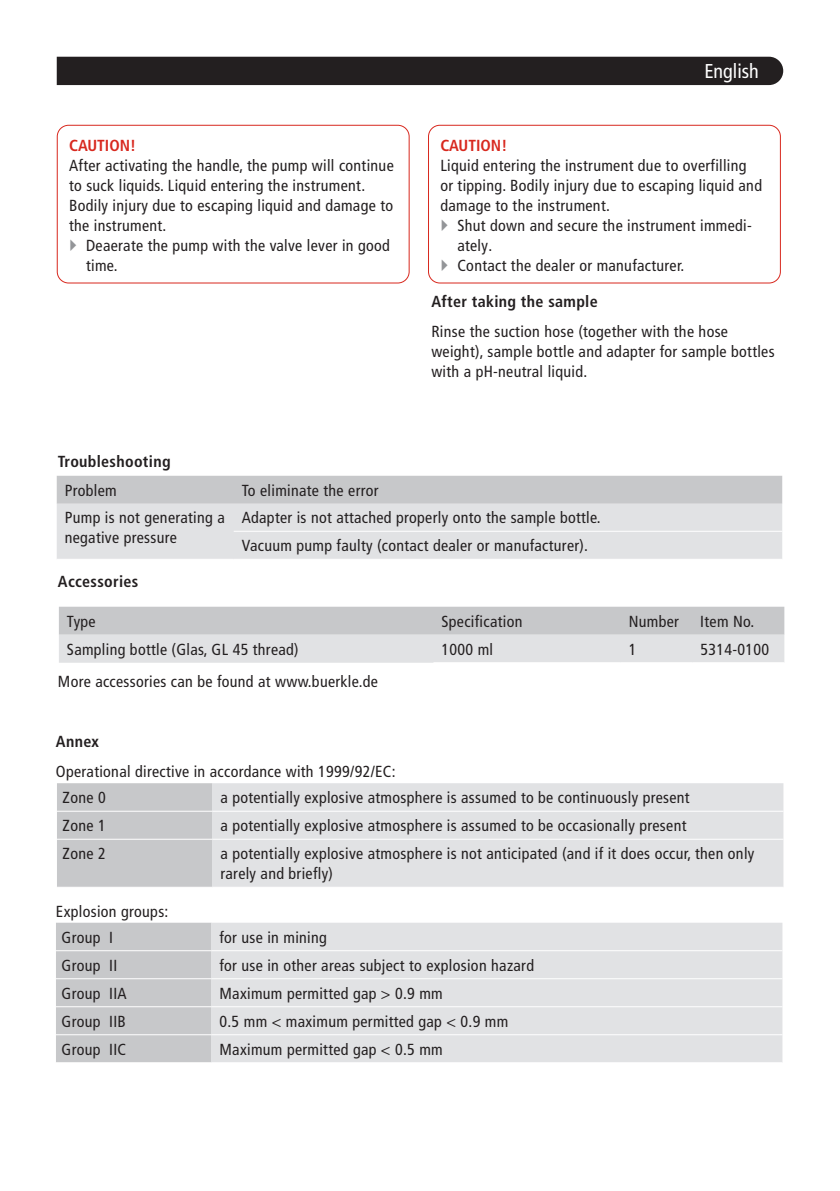
<style>
.page{position:relative;width:840px;height:1191px;background:#fff}
.page>*{position:absolute;margin:0;border:0;box-sizing:border-box;transform-origin:0 0}
.t1{font:condensed 20px "Frutiger LT Pro";color:#fff}
.t2{font:condensed 16px/20px "Frutiger LT Pro";letter-spacing:.02em;color:#231f20}
.t3{font:700 condensed 16px "Frutiger LT Pro";letter-spacing:.02em;color:#231f20}
.t4{font:700 condensed 16px "Frutiger LT Pro";color:#d8281e}
</style>
<div class="page">
<div style="left:57px;top:57px;width:725px;height:28px;background:#231f20"></div>
<div style="left:57px;top:125px;width:352px;height:158px;border:1px solid #d8281e;border-radius:11px"></div>
<div style="left:428px;top:125px;width:352px;height:158px;border:1px solid #d8281e;border-radius:11px"></div>
<svg style="left:57px;top:476px;width:724px;height:83px;background:#d8d9db"></svg>
<hr style="left:233px;top:531px;width:548px;height:1px;background:#fff">
<svg style="left:59px;top:606px;width:724px;height:56px;background:#d4d5d7"></svg>
<div style="left:57px;top:783px;width:155px;height:103px;background:#c7c8ca"></div>
<div style="left:212px;top:783px;width:571px;height:103px;background:#e1e2e4"></div>
<hr style="left:57px;top:810px;width:155px;height:1px;background:#fff">
<hr style="left:212px;top:810px;width:571px;height:1px;background:#fff">
<hr style="left:57px;top:838px;width:155px;height:1px;background:#fff">
<hr style="left:212px;top:838px;width:571px;height:1px;background:#fff">
<div style="left:56px;top:922px;width:155px;height:140px;background:#c7c8ca"></div>
<div style="left:211px;top:922px;width:571px;height:140px;background:#e1e2e4"></div>
<hr style="left:56px;top:950px;width:155px;height:1px;background:#fff">
<hr style="left:211px;top:950px;width:571px;height:1px;background:#fff">
<hr style="left:56px;top:978px;width:155px;height:1px;background:#fff">
<hr style="left:211px;top:978px;width:571px;height:1px;background:#fff">
<hr style="left:56px;top:1006px;width:155px;height:1px;background:#fff">
<hr style="left:211px;top:1006px;width:571px;height:1px;background:#fff">
<hr style="left:56px;top:1034px;width:155px;height:1px;background:#fff">
<hr style="left:211px;top:1034px;width:571px;height:1px;background:#fff">
<p class="t4" style="left:69px;top:136px;width:68px">CAUTION!</p>
<p class="t2" style="left:69px;top:156px;width:326px">After activating the handle, the pump will continue to suck liquids. Liquid entering the instrument.<br>Bodily injury due to escaping liquid and damage to the instrument.</p>
<p class="t2" style="left:86px;top:236px;width:305px">Deaerate the pump with the valve lever in good time.</p>
<p class="t3" style="left:58px;top:452px;width:114px">Troubleshooting</p>
<p class="t1" style="left:704px;top:60px;width:56px">English</p>
<p class="t4" style="left:440px;top:136px;width:68px">CAUTION!</p>
<p class="t2" style="left:440px;top:156px;width:323px">Liquid entering the instrument due to overfilling or tipping. Bodily injury due to escaping liquid and damage to the instrument.</p>
<p class="t2" style="left:457px;top:216px;width:296px">Shut down and secure the instrument immedi&shy;ately.<br>Contact the dealer or manufacturer.</p>
<p class="t3" style="left:431px;top:292px;width:168px">After taking the sample</p>
<p class="t2" style="left:431px;top:321px;width:344px">Rinse the suction hose (together with the hose weight), sample bottle and adapter for sample bottles with a pH-neutral liquid.</p>
<p class="t2" style="left:65px;top:480px;width:53px">Problem</p>
<p class="t2" style="left:241px;top:480px;width:138px">To eliminate the error</p>
<p class="t2" style="left:65px;top:508px;width:161px">Pump is not generating a negative pressure</p>
<p class="t2" style="left:241px;top:504px;width:360px;line-height:28px">Adapter is not attached properly onto the sample bottle.<br>Vacuum pump faulty (contact dealer or manufacturer).</p>
<p class="t3" style="left:58px;top:572px;width:82px">Accessories</p>
<p class="t2" style="left:67px;top:611px;width:30px">Type</p>
<p class="t2" style="left:441px;top:611px;width:82px">Specification</p>
<p class="t2" style="left:628px;top:611px;width:52px">Number</p>
<p class="t2" style="left:700px;top:611px;width:56px">Item No.</p>
<p class="t2" style="left:67px;top:639px;width:233px">Sampling bottle (Glas, GL 45 thread)</p>
<p class="t2" style="left:441px;top:639px;width:53px">1000 ml</p>
<p class="t2" style="left:628px;top:639px;width:9px">1</p>
<p class="t2" style="left:700px;top:639px;width:70px">5314-0100</p>
<p class="t2" style="left:58px;top:671px;width:321px">More accessories can be found at www.buerkle.de</p>
<p class="t3" style="left:56px;top:732px;width:45px">Annex</p>
<p class="t2" style="left:56px;top:761px;width:341px">Operational directive in accordance with 1999/92/EC:</p>
<p class="t2" style="left:63px;top:788px;width:45px">Zone 0</p>
<p class="t2" style="left:220px;top:788px;width:470px">a potentially explosive atmosphere is assumed to be continuously present</p>
<p class="t2" style="left:63px;top:816px;width:45px">Zone 1</p>
<p class="t2" style="left:220px;top:816px;width:467px">a potentially explosive atmosphere is assumed to be occasionally present</p>
<p class="t2" style="left:63px;top:844px;width:45px">Zone 2</p>
<p class="t2" style="left:220px;top:844px;width:535px">a potentially explosive atmosphere is not anticipated (and if it does occur, then only rarely and briefly)</p>
<p class="t2" style="left:56px;top:901px;width:114px">Explosion groups:</p>
<p class="t2" style="left:62px;top:927px;width:53px">Group I</p>
<p class="t2" style="left:219px;top:927px;width:109px">for use in mining</p>
<p class="t2" style="left:62px;top:955px;width:57px">Group II</p>
<p class="t2" style="left:219px;top:955px;width:316px">for use in other areas subject to explosion hazard</p>
<p class="t2" style="left:62px;top:983px;width:67px">Group IIA</p>
<p class="t2" style="left:219px;top:983px;width:225px">Maximum permitted gap &gt; 0.9 mm</p>
<p class="t2" style="left:62px;top:1011px;width:66px">Group IIB</p>
<p class="t2" style="left:219px;top:1011px;width:290px">0.5 mm &lt; maximum permitted gap &lt; 0.9 mm</p>
<p class="t2" style="left:62px;top:1039px;width:66px">Group IIC</p>
<p class="t2" style="left:219px;top:1039px;width:225px">Maximum permitted gap &lt; 0.5 mm</p>
</div>
